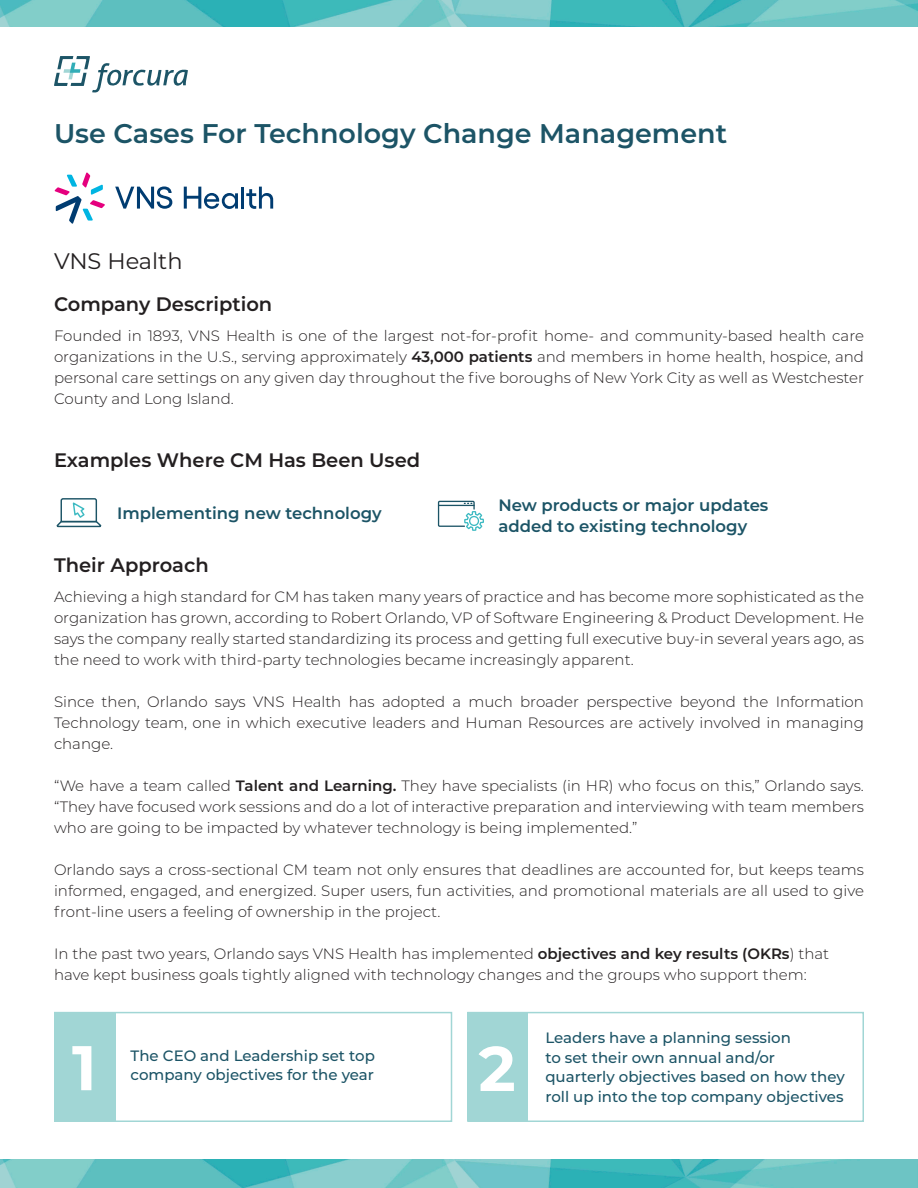
<style>
.page{position:relative;width:918px;height:1188px;background:#fff}
.page>*{position:absolute;margin:0;border:0;box-sizing:border-box;transform-origin:0 0}
.t1{font:700 63px "Montserrat";color:#fff}
.t2{font:600 27px "Montserrat";color:#1c5466}
.t3{font:22.5px "Montserrat";color:#231f20}
.t4{font:600 19.5px "Montserrat";color:#231f20}
.t5{font:600 16.5px/21px "Montserrat";color:#1c5466}
.t6{font:300 15px/21px "Montserrat";color:#231f20;text-align:justify}
.t7{font:500 15px/19.5px "Montserrat";color:#1c5466}
.s1{font-weight:600}
</style>
<div class="page">
<img style="left:0;top:0;width:918px;height:27px">
<img style="left:0;top:1160px;width:918px;height:28px">
<svg style="left:54px;top:56px;width:134px;height:36px"></svg>
<svg style="left:55px;top:172px;width:50px;height:52px"></svg>
<svg style="left:115px;top:186px;width:57px;height:23px"></svg>
<svg style="left:184px;top:187px;width:54px;height:22px"></svg>
<hr style="left:241px;top:187px;width:3px;height:22px;background:#003c71">
<svg style="left:246px;top:187px;width:27px;height:22px"></svg>
<svg style="left:57px;top:498px;width:44px;height:29px"></svg>
<svg style="left:438px;top:501px;width:46px;height:30px"></svg>
<div style="left:54px;top:1012px;width:398px;height:110px;border:2px solid #a1d6d5"></div>
<div style="left:467px;top:1012px;width:397px;height:110px;border:2px solid #a1d6d5"></div>
<div style="left:55px;top:1012px;width:61px;height:108px;background:#a1d6d5"></div>
<div style="left:467px;top:1012px;width:61px;height:108px;background:#a1d6d5"></div>
<p class="t2" style="left:54px;top:114px;width:675px">Use Cases For Technology Change Management</p>
<p class="t3" style="left:54px;top:246px;width:130px">VNS Health</p>
<p class="t4" style="left:54px;top:290px;width:220px">Company Description</p>
<p class="t6" style="left:54px;top:325px;width:812px">Founded in 1893, VNS Health is one of the largest not-for-profit home- and community-based health care organizations in the U.S., serving approximately <span class="s1">43,000 patients</span> and members in home health, hospice, and personal care settings on any given day throughout the five boroughs of New York City as well as Westchester County and Long Island.</p>
<p class="t4" style="left:54px;top:446px;width:368px">Examples Where CM Has Been Used</p>
<p class="t5" style="left:117px;top:502px;width:266px">Implementing new technology</p>
<p class="t5" style="left:498px;top:494px;width:272px">New products or major updates added to existing technology</p>
<p class="t4" style="left:54px;top:551px;width:156px">Their Approach</p>
<p class="t6" style="left:54px;top:586px;width:812px">Achieving a high standard for CM has taken many years of practice and has become more sophisticated as the organization has grown, according to Robert Orlando, VP of Software Engineering &amp; Product Development. He says the company really started standardizing its process and getting full executive buy-in several years ago, as the need to work with third-party technologies became increasingly apparent.</p>
<p class="t6" style="left:54px;top:691px;width:812px">Since then, Orlando says VNS Health has adopted a much broader perspective beyond the Information Technology team, one in which executive leaders and Human Resources are actively involved in managing change.</p>
<p class="t6" style="left:54px;top:775px;width:812px">“We have a team called <span class="s1">Talent and Learning.</span> They have specialists (in HR) who focus on this,” Orlando says. “They have focused work sessions and do a lot of interactive preparation and interviewing with team members who are going to be impacted by whatever technology is being implemented.”</p>
<p class="t6" style="left:54px;top:859px;width:812px">Orlando says a cross-sectional CM team not only ensures that deadlines are accounted for, but keeps teams informed, engaged, and energized. Super users, fun activities, and promotional materials are all used to give front-line users a feeling of ownership in the project.</p>
<p class="t6" style="left:54px;top:943px;width:777px">In the past two years, Orlando says VNS Health has implemented <span class="s1">objectives and key results (OKRs</span>) that have kept business goals tightly aligned with technology changes and the groups who support them:</p>
<p class="t1" style="left:72px;top:1022px;width:26px">1</p>
<p class="t1" style="left:478px;top:1023px;width:39px">2</p>
<p class="t7" style="left:131px;top:1045px;width:246px">The CEO and Leadership set top company objectives for the year</p>
<p class="t7" style="left:545px;top:1028px;width:301px">Leaders have a planning session<br>to set their own annual and/or quarterly objectives based on how they</p>
<p class="t7" style="left:545px;top:1086px;width:300px">roll up into the top company objectives</p>
</div>
